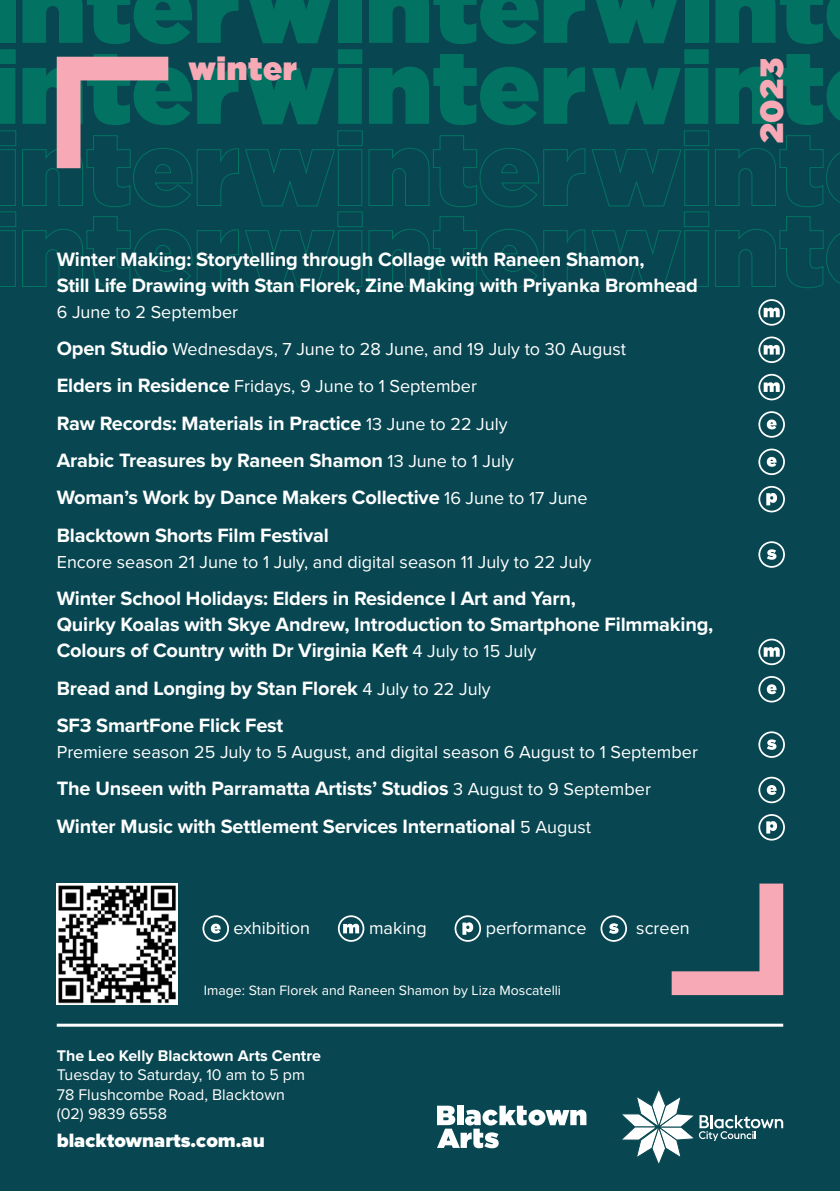
<style>
.page{position:relative;width:840px;height:1191px;background:#fff}
.page>*{position:absolute;margin:0;border:0;box-sizing:border-box;transform-origin:0 0}
.t1{font:32px "Gotham Ultra";letter-spacing:.02em;color:#f7aab5}
.t2{font:700 20px/37.4px "Proxima Nova";letter-spacing:-.01em;color:#fff}
.t3{font:900 20px "Proxima Nova";color:#fff}
.t4{font:18px/37.4px "Proxima Nova";color:#fff}
.t5{font:16px/19.2px "Proxima Nova";color:#fff}
.t6{font:700 16px "Proxima Nova";color:#fff}
.t7{font:14px "Proxima Nova";color:#fff}
.s1{font-weight:700;font-size:20px}
.s2{font-weight:400;font-size:18px}
</style>
<div class="page">
<div style="left:0;top:0;width:839px;height:1191px;background:#084751"></div>
<hr style="left:57px;top:1023px;width:725px;height:3px;background:#fff">
<svg style="left:671px;top:883px;width:111px;height:112px"></svg>
<svg style="left:437px;top:1105px;width:149px;height:43px"></svg>
<svg style="left:202px;top:915px;width:27px;height:26px"></svg>
<svg style="left:338px;top:915px;width:26px;height:26px"></svg>
<svg style="left:454px;top:915px;width:27px;height:26px"></svg>
<svg style="left:600px;top:915px;width:26px;height:26px"></svg>
<svg style="left:622px;top:1090px;width:160px;height:74px"></svg>
<img style="left:57px;top:883px;width:120px;height:121px">
<svg style="left:0;top:0;width:839px;height:289px"></svg>
<svg style="left:758px;top:299px;width:26px;height:27px"></svg>
<svg style="left:758px;top:336px;width:26px;height:27px"></svg>
<svg style="left:758px;top:374px;width:26px;height:26px"></svg>
<svg style="left:758px;top:411px;width:26px;height:27px"></svg>
<svg style="left:758px;top:448px;width:26px;height:27px"></svg>
<svg style="left:758px;top:486px;width:26px;height:26px"></svg>
<svg style="left:758px;top:541px;width:26px;height:27px"></svg>
<svg style="left:758px;top:638px;width:26px;height:27px"></svg>
<svg style="left:758px;top:676px;width:26px;height:26px"></svg>
<svg style="left:758px;top:731px;width:26px;height:27px"></svg>
<svg style="left:758px;top:776px;width:26px;height:27px"></svg>
<svg style="left:758px;top:814px;width:26px;height:26px"></svg>
<h1 class="t1" style="left:188px;top:50px;width:110px">winter</h1>
<p class="t2" style="left:57px;top:247px;width:642px;line-height:26px">Winter Making: Storytelling through Collage with Raneen Shamon,<br>Still Life Drawing with Stan Florek, Zine Making with Priyanka Bromhead</p>
<p class="t4" style="left:57px;top:293px;width:570px">6 June to 2 September<br><span class="s1">Open Studio</span> Wednesdays, 7 June to 28 June, and 19 July to 30 August<br><span class="s1">Elders in Residence</span> Fridays, 9 June to 1 September</p>
<p class="t2" style="left:57px;top:405px;width:532px">Raw Records: Materials in Practice <span class="s2">13 June to 22 July<br></span>Arabic Treasures by Raneen Shamon <span class="s2">13 June to 1 July </span>Woman’s Work by Dance Makers Collective <span class="s2">16 June to 17 June </span>Blacktown Shorts Film Festival</p>
<p class="t4" style="left:57px;top:543px;width:535px">Encore season 21 June to 1 July, and digital season 11 July to 22 July</p>
<p class="t2" style="left:57px;top:586px;width:657px;line-height:26px">Winter School Holidays: Elders in Residence I Art and Yarn,<br>Quirky Koalas with Skye Andrew, Introduction to Smartphone Filmmaking,<br>Colours of Country with Dr Virginia Keft <span class="s2">4 July to 15 July</span></p>
<p class="t2" style="left:57px;top:670px;width:435px">Bread and Longing by Stan Florek <span class="s2">4 July to 22 July<br></span>SF3 SmartFone Flick Fest</p>
<p class="t4" style="left:57px;top:733px;width:642px">Premiere season 25 July to 5 August, and digital season 6 August to 1 September</p>
<p class="t2" style="left:57px;top:770px;width:595px">The Unseen with Parramatta Artists’ Studios <span class="s2">3 August to 9 September<br></span>Winter Music with Settlement Services International <span class="s2">5 August</span></p>
<p class="t4" style="left:233px;top:909px;width:78px">exhibition</p>
<p class="t4" style="left:369px;top:909px;width:59px">making</p>
<p class="t4" style="left:485px;top:909px;width:102px">performance</p>
<p class="t4" style="left:636px;top:909px;width:55px">screen</p>
<p class="t7" style="left:204px;top:982px;width:358px">Image: Stan Florek and Raneen Shamon by Liza Moscatelli</p>
<p class="t6" style="left:57px;top:1046px;width:265px">The Leo Kelly Blacktown Arts Centre</p>
<p class="t5" style="left:57px;top:1065px;width:250px">Tuesday to Saturday, 10 am to 5 pm<br>78 Flushcombe Road, Blacktown (02) 9839 6558</p>
<p class="t3" style="left:57px;top:1128px;width:209px">blacktownarts.com.au</p>
<h1 class="t1" style="left:753px;top:143px;width:87px;rotate:-90deg">2023</h1>
</div>
